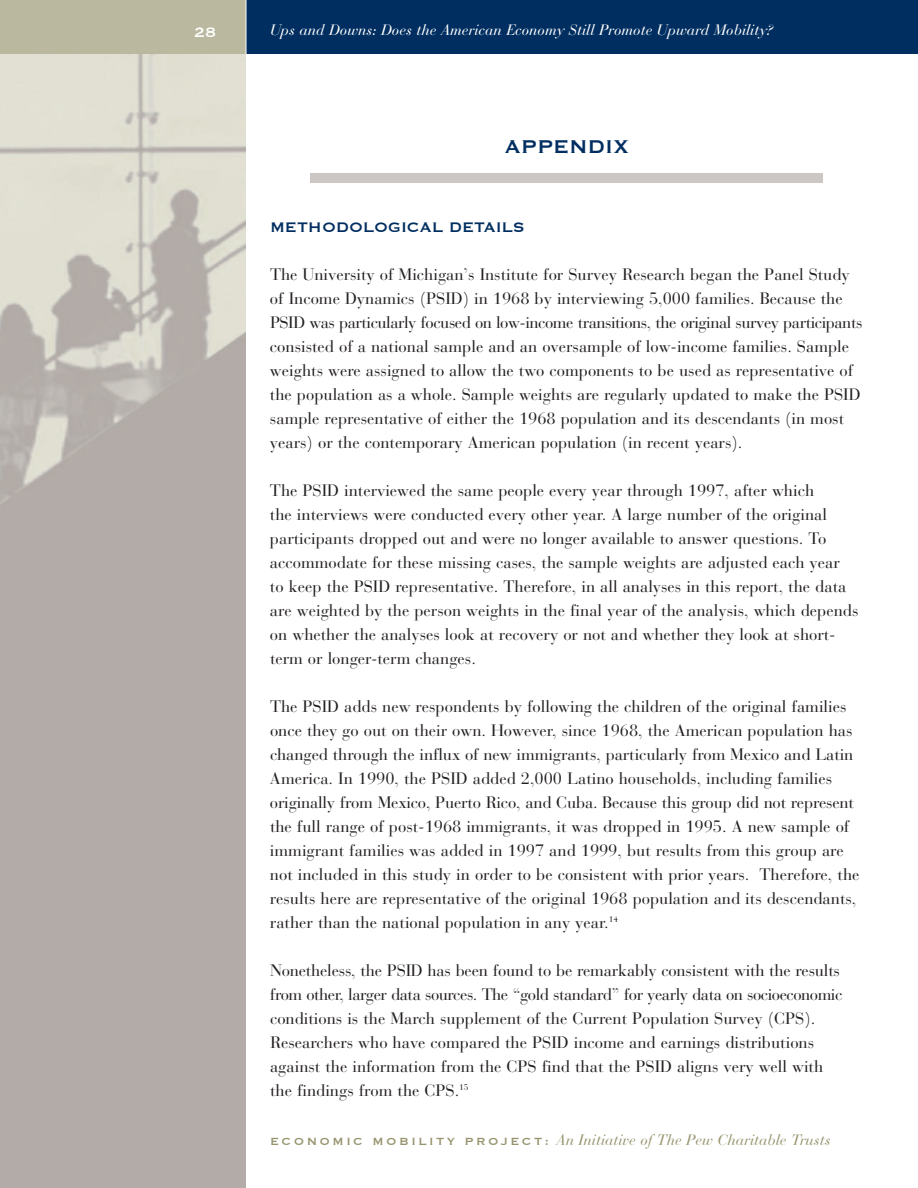
<style>
.page{position:relative;width:918px;height:1188px;background:#fff}
.page>*{position:absolute;margin:0;border:0;box-sizing:border-box;transform-origin:0 0}
.t1{font:24px "Copperplate";color:#002e60}
.t2{font:18px "Copperplate";color:#002e60}
.t3{font:18px "Copperplate";color:#fff}
.t4{font:16.5px/24px "Bauer Bodoni";color:#231f20}
.t5{font:italic 15px "Bauer Bodoni";color:#fff}
.t6{font:italic 15px "Bauer Bodoni";color:#98946f}
.s1{font-family:"Copperplate";font-style:normal;font-size:13.5px}
</style>
<div class="page">
<div style="left:246px;top:0;width:672px;height:54px;background:#002e60"></div>
<div style="left:0;top:0;width:246px;height:54px;background:#bbb8a0"></div>
<hr style="left:246px;top:0;width:1px;height:54px;background:#fff">
<img style="left:0;top:54px;width:246px;height:1134px">
<div style="left:310px;top:174px;width:514px;height:9px;background:#ccc7c4"></div>
<p class="t3" style="left:194px;top:23px;width:23px">28</p>
<p class="t5" style="left:270px;top:25px;width:504px">Ups and Downs: Does the American Economy Still Promote Upward Mobility?</p>
<h1 class="t1" style="left:505px;top:135px;width:126px">appendix</h1>
<p class="t2" style="left:270px;top:219px;width:256px">methodological detailS</p>
<p class="t4" style="left:270px;top:265px;width:594px">The University of Michigan’s Institute for Survey Research began the Panel Study of Income Dynamics (PSID) in 1968 by interviewing 5,000 families. Because the PSID was particularly focused on low-income transitions, the original survey participants consisted of a national sample and an oversample of low-income families. Sample weights were assigned to allow the two components to be used as representative of the population as a whole. Sample weights are regularly updated to make the PSID sample representative of either the 1968 population and its descendants (in most years) or the contemporary American population (in recent years).</p>
<p class="t4" style="left:270px;top:481px;width:590px">The PSID interviewed the same people every year through 1997, after which<br>the interviews were conducted every other year. A large number of the original participants dropped out and were no longer available to answer questions. To accommodate for these missing cases, the sample weights are adjusted each year<br>to keep the PSID representative. Therefore, in all analyses in this report, the data are weighted by the person weights in the final year of the analysis, which depends on whether the analyses look at recovery or not and whether they look at short&shy;term or longer-term changes.</p>
<p class="t4" style="left:270px;top:697px;width:591px">The PSID adds new respondents by following the children of the original families once they go out on their own. However, since 1968, the American population has changed through the influx of new immigrants, particularly from Mexico and Latin America. In 1990, the PSID added 2,000 Latino households, including families originally from Mexico, Puerto Rico, and Cuba. Because this group did not represent the full range of post-1968 immigrants, it was dropped in 1995. A new sample of immigrant families was added in 1997 and 1999, but results from this group are not included in this study in order to be consistent with prior years. Therefore, the results here are representative of the original 1968 population and its descendants, rather than the national population in any year.<sup>14</sup></p>
<p class="t4" style="left:270px;top:961px;width:574px">Nonetheless, the PSID has been found to be remarkably consistent with the results from other, larger data sources. The “gold standard” for yearly data on socioeconomic conditions is the March supplement of the Current Population Survey (CPS).<br>Researchers who have compared the PSID income and earnings distributions against the information from the CPS find that the PSID aligns very well with the findings from the CPS.<sup>15</sup></p>
<p class="t6" style="left:270px;top:1135px;width:562px"><span class="s1">economic mobility pRoJect:</span> An Initiative of The Pew Charitable Trusts</p>
</div>
